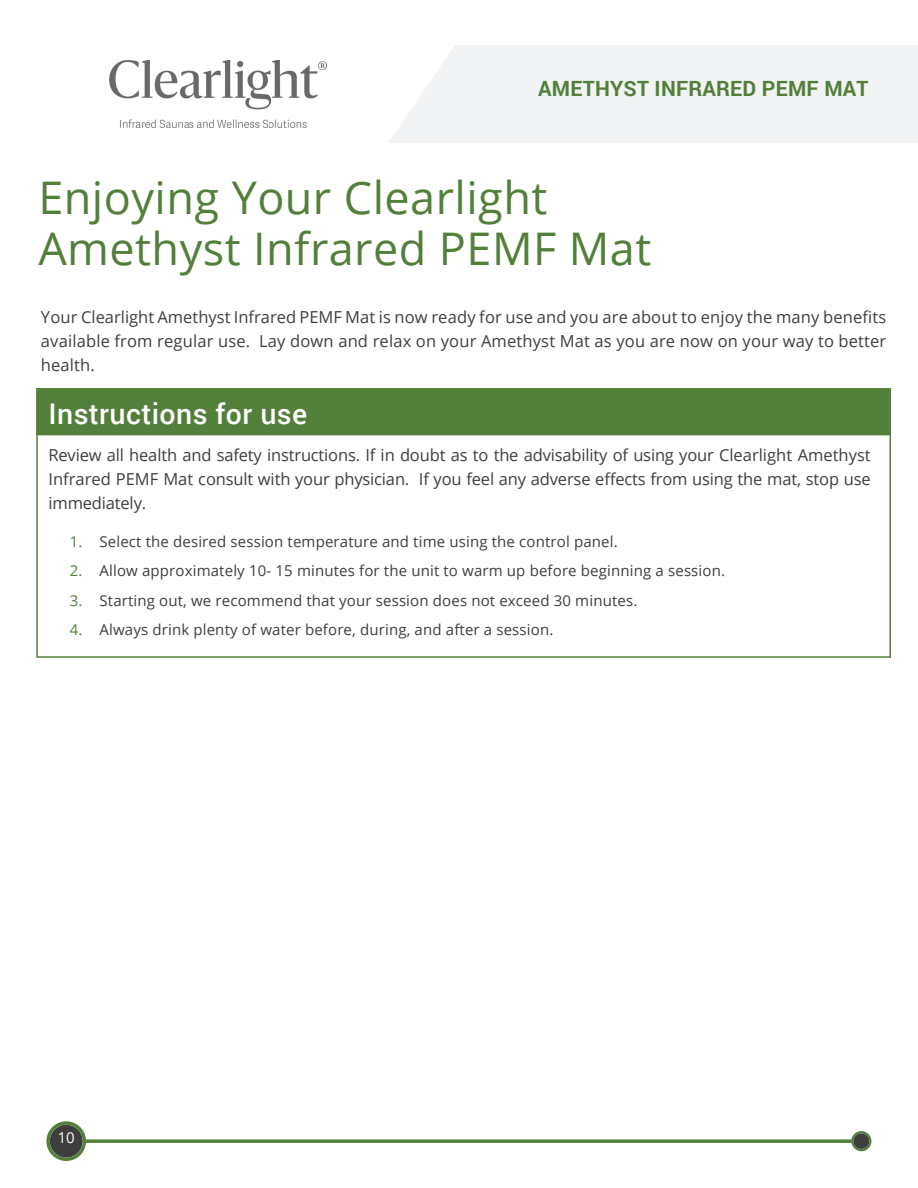
<style>
.page{position:relative;width:918px;height:1188px;background:#fff}
.page>*{position:absolute;margin:0;border:0;box-sizing:border-box;transform-origin:0 0}
.t1{font:45px "Open Sans";letter-spacing:.01em;color:#527f3a}
.subtitle{font:500 28.5px "Roboto";letter-spacing:.015em;color:#fff}
.t2{font:700 21px "Roboto";letter-spacing:.01em;color:#527f3a}
.text{font:16.5px/24px "Open Sans";color:#3e3e3f;text-align:justify}
.title_bars{font:700 16.5px "Roboto";letter-spacing:.01em;color:#fff}
.text-2{font:15px "Open Sans";letter-spacing:.01em;color:#3e3e3f}
.t3{font:15px "Open Sans";color:#fff}
.s1{color:#527f3a}
</style>
<div class="page">
<div style="left:0;top:45px;width:918px;height:98px;background:#f2f3f4"></div>
<svg style="left:0;top:45px;width:454px;height:98px;fill:#fff"></svg>
<svg style="left:46px;top:1121px;width:825px;height:40px"></svg>
<img style="left:110px;top:60px;width:216px;height:68px">
<div style="left:36px;top:388px;width:855px;height:270px;background:#fff;border:2px solid #527f3a"></div>
<div style="left:36px;top:388px;width:855px;height:47px;background:#527f3a"></div>
<p class="t2" style="left:538px;top:74px;width:332px">AMETHYST INFRARED PEMF MAT</p>
<p class="t1" style="left:38px;top:166px;width:510px">Enjoying Your Clearlight</p>
<p class="t1" style="left:38px;top:217px;width:614px">Amethyst Infrared PEMF Mat</p>
<p class="text" style="left:41px;top:304px;width:847px">Your Clearlight Amethyst Infrared PEMF Mat is now ready for use and you are about to enjoy the many benefits available from regular use. Lay down and relax on your Amethyst Mat as you are now on your way to better health.</p>
<p class="subtitle" style="left:48px;top:394px;width:260px">Instructions for use</p>
<p class="text" style="left:48px;top:443px;width:824px">Review all health and safety instructions. If in doubt as to the advisability of using your Clearlight Amethyst Infrared PEMF Mat consult with your physician. If you feel any adverse effects from using the mat, stop use immediately.</p>
<p class="text-2" style="left:70px;top:531px;width:549px"><span class="s1">1.</span> Select the desired session temperature and time using the control panel.</p>
<p class="text-2" style="left:70px;top:561px;width:657px"><span class="s1">2.</span> Allow approximately 10- 15 minutes for the unit to warm up before beginning a session.</p>
<p class="text-2" style="left:70px;top:590px;width:569px"><span class="s1">3.</span> Starting out, we recommend that your session does not exceed 30 minutes.</p>
<p class="text-2" style="left:70px;top:620px;width:485px"><span class="s1">4.</span> Always drink plenty of water before, during, and after a session.</p>
<p class="title_bars" style="left:53px;top:400px;width:167px">ENJOY YOUR SAUNA!</p>
<p class="t3" style="left:58px;top:1127px;width:19px">10</p>
</div>
